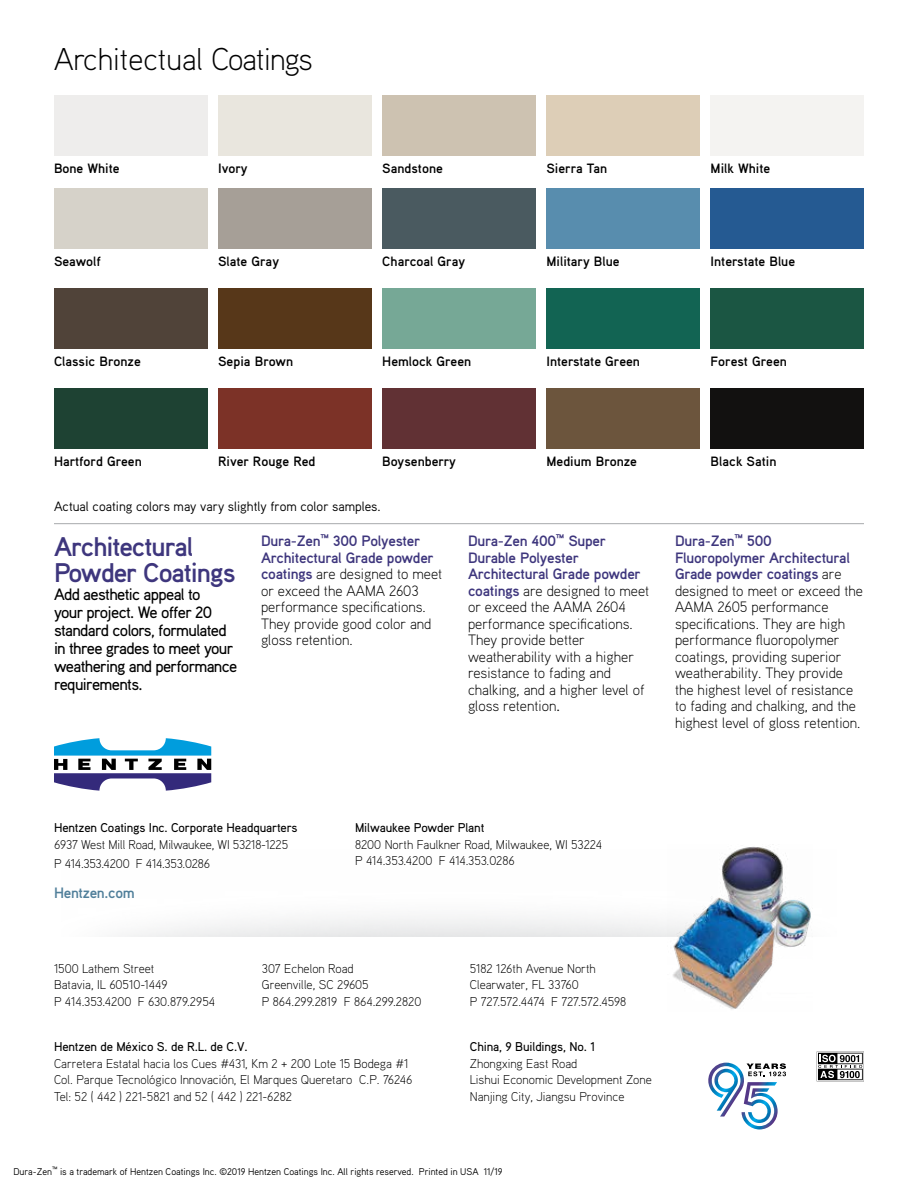
<style>
.page{position:relative;width:918px;height:1188px;background:#fff}
.page>*{position:absolute;margin:0;border:0;box-sizing:border-box;transform-origin:0 0}
.t1{font:300 31.5px "Aaux";color:#000}
.t2{font:700 27px/25.5px "Aaux";letter-spacing:-.04em;color:#3e367d}
.t3{font:500 16.5px/18px "Aaux";letter-spacing:-.04em;color:#000}
.t4{font:300 15px/16.5px "Aaux";color:#000}
.t5{font:700 15px "Aaux";letter-spacing:-.02em;color:#507f9a}
.t6{font:700 13.5px "Aaux";color:#000}
.t7{font:13.5px "Aaux";color:#000}
.t8{font:300 12.75px/16.5px "Aaux";color:#000}
.t9{font:500 12.75px/16.5px "Aaux";letter-spacing:-.01em;color:#000}
.t10{font:9.75px "Aaux";color:#000}
.s1{font-weight:700;color:#3e367d}
.s2{font-weight:400}
.s3{font-weight:300}
.s4{font-weight:500}
</style>
<div class="page">
<hr style="left:54px;top:523px;width:810px;height:1px;background:#a7a9ac">
<div style="left:54px;top:95px;width:153px;height:61px;background:#eeedec"></div>
<div style="left:218px;top:95px;width:154px;height:61px;background:#e9e6de"></div>
<div style="left:382px;top:95px;width:154px;height:61px;background:#cdc2b1"></div>
<div style="left:546px;top:95px;width:154px;height:61px;background:#ddceb7"></div>
<div style="left:711px;top:95px;width:153px;height:61px;background:#f4f3f1"></div>
<div style="left:54px;top:188px;width:153px;height:61px;background:#d6d2c9"></div>
<div style="left:218px;top:188px;width:154px;height:61px;background:#a69f97"></div>
<div style="left:382px;top:188px;width:154px;height:61px;background:#4a5a60"></div>
<div style="left:546px;top:188px;width:154px;height:61px;background:#588dae"></div>
<div style="left:711px;top:188px;width:153px;height:61px;background:#255a92"></div>
<div style="left:54px;top:288px;width:153px;height:61px;background:#504339"></div>
<div style="left:218px;top:288px;width:154px;height:61px;background:#573719"></div>
<div style="left:382px;top:288px;width:154px;height:61px;background:#76a896"></div>
<div style="left:546px;top:288px;width:154px;height:61px;background:#126453"></div>
<div style="left:711px;top:288px;width:153px;height:61px;background:#1b5643"></div>
<div style="left:54px;top:388px;width:153px;height:61px;background:#1e4233"></div>
<div style="left:218px;top:388px;width:154px;height:61px;background:#7c3227"></div>
<div style="left:382px;top:388px;width:154px;height:61px;background:#613134"></div>
<div style="left:546px;top:388px;width:154px;height:61px;background:#6c553d"></div>
<div style="left:711px;top:388px;width:153px;height:61px;background:#121110"></div>
<svg style="left:818px;top:1052px;width:46px;height:29px"></svg>
<svg style="left:54px;top:738px;width:157px;height:53px"></svg>
<svg style="left:708px;top:1063px;width:78px;height:67px"></svg>
<img style="left:667px;top:846px;width:146px;height:164px">
<svg style="left:758px;top:958px;width:55px;height:34px"></svg>
<p class="t1" style="left:54px;top:40px;width:260px">Architectual Coatings</p>
<p class="t6" style="left:54px;top:160px;width:67px">Bone White</p>
<p class="t6" style="left:218px;top:160px;width:31px">Ivory</p>
<p class="t6" style="left:382px;top:160px;width:62px">Sandstone</p>
<p class="t6" style="left:546px;top:160px;width:62px">Sierra Tan</p>
<p class="t6" style="left:711px;top:160px;width:61px">Milk White</p>
<p class="t6" style="left:54px;top:253px;width:48px">Seawolf</p>
<p class="t6" style="left:218px;top:253px;width:62px">Slate Gray</p>
<p class="t6" style="left:382px;top:253px;width:84px">Charcoal Gray</p>
<p class="t6" style="left:546px;top:253px;width:75px">Military Blue</p>
<p class="t6" style="left:711px;top:253px;width:86px">Interstate Blue</p>
<p class="t6" style="left:54px;top:353px;width:88px">Classic Bronze</p>
<p class="t6" style="left:218px;top:353px;width:76px">Sepia Brown</p>
<p class="t6" style="left:382px;top:353px;width:90px">Hemlock Green</p>
<p class="t6" style="left:546px;top:353px;width:95px">Interstate Green</p>
<p class="t6" style="left:711px;top:353px;width:78px">Forest Green</p>
<p class="t6" style="left:54px;top:453px;width:89px">Hartford Green</p>
<p class="t6" style="left:218px;top:453px;width:99px">River Rouge Red</p>
<p class="t6" style="left:382px;top:453px;width:75px">Boysenberry</p>
<p class="t6" style="left:546px;top:453px;width:92px">Medium Bronze</p>
<p class="t6" style="left:711px;top:453px;width:67px">Black Satin</p>
<p class="t7" style="left:54px;top:498px;width:328px">Actual coating colors may vary slightly from color samples.</p>
<p class="t2" style="left:54px;top:533px;width:183px">Architectural<br>Powder Coatings</p>
<p class="t3" style="left:54px;top:584px;width:185px">Add aesthetic appeal to<br>your project. We offer 20 standard colors, formulated in three grades to meet your weathering and performance requirements.</p>
<p class="t4" style="left:261px;top:532px;width:183px"><span class="s1">Dura-Zen</span><sup>™</sup> <span class="s1">300 Polyester<br>Architectural Grade powder coatings</span> are designed to meet or exceed the AAMA 2603 performance specifications.<br>They provide good color and gloss retention.</p>
<p class="t4" style="left:468px;top:532px;width:183px"><span class="s1">Dura-Zen 400</span><sup>™</sup> <span class="s1">Super<br>Durable Polyester<br>Architectural Grade powder coatings</span> are designed to meet or exceed the AAMA 2604 performance specifications.<br>They provide better weatherability with a higher resistance to fading and chalking, and a higher level of gloss retention<span class="s2">.</span></p>
<p class="t4" style="left:675px;top:532px;width:190px"><span class="s1">Dura-Zen</span><sup>™</sup> <span class="s1">500<br>Fluoropolymer Architectural<br>Grade powder coatings</span> are designed to meet or exceed the<br>AAMA 2605 performance specifications. They are high performance fluoropolymer coatings, providing superior weatherability. They provide the highest level of resistance to fading and chalking, and the highest level of gloss retention.</p>
<p class="t9" style="left:54px;top:819px;width:245px">Hentzen Coatings Inc. Corporate Headquarters<br><span class="s3">6937 West Mill Road, Milwaukee, WI 53218-1225</span></p>
<p class="t8" style="left:54px;top:855px;width:158px">P 414.353.4200 F 414.353.0286</p>
<p class="t5" style="left:54px;top:884px;width:82px">Hentzen.com</p>
<p class="t9" style="left:355px;top:819px;width:131px">Milwaukee Powder Plant</p>
<p class="t8" style="left:355px;top:836px;width:249px">8200 North Faulkner Road, Milwaukee, WI 53224</p>
<p class="t8" style="left:355px;top:852px;width:161px">P 414.353.4200 F 414.353.0286</p>
<p class="t8" style="left:54px;top:960px;width:102px">1500 Lathem Street</p>
<p class="t8" style="left:54px;top:976px;width:115px">Batavia, IL 60510-1449</p>
<p class="t8" style="left:54px;top:993px;width:163px">P 414.353.4200 F 630.879.2954</p>
<p class="t9" style="left:54px;top:1038px;width:195px">Hentzen de México S. de R.L. de C.V.</p>
<p class="t8" style="left:54px;top:1054px;width:356px">Carretera Estatal hacia los Cues #431, Km 2 + 200 Lote 15 Bodega #1</p>
<p class="t8" style="left:54px;top:1071px;width:360px">Col. Parque Tecnológico Innovación, El Marques Queretaro C.P. 76246</p>
<p class="t8" style="left:54px;top:1087px;width:239px">Tel: 52 ( 442 ) 221-5821 and 52 ( 442 ) 221-6282</p>
<p class="t8" style="left:262px;top:960px;width:93px">307 Echelon Road</p>
<p class="t8" style="left:262px;top:976px;width:108px">Greenville, SC 29605</p>
<p class="t8" style="left:262px;top:993px;width:161px">P 864.299.2819 F 864.299.2820</p>
<p class="t8" style="left:470px;top:960px;width:127px">5182 126th Avenue North</p>
<p class="t8" style="left:470px;top:976px;width:110px">Clearwater, FL 33760</p>
<p class="t8" style="left:470px;top:993px;width:158px">P 727.572.4474 F 727.572.4598</p>
<p class="t8" style="left:470px;top:1038px;width:184px"><span class="s4">China, 9 Buildings, No. 1<br></span>Zhongxing East Road<br>Lishui Economic Development Zone<br>Nanjing City, Jiangsu Province</p>
<p class="t10" style="left:14px;top:1165px;width:491px">Dura-Zen<sup>™</sup> is a trademark of Hentzen Coatings Inc. ©2019 Hentzen Coatings Inc. All rights reserved. Printed in USA 11/19</p>
</div>
